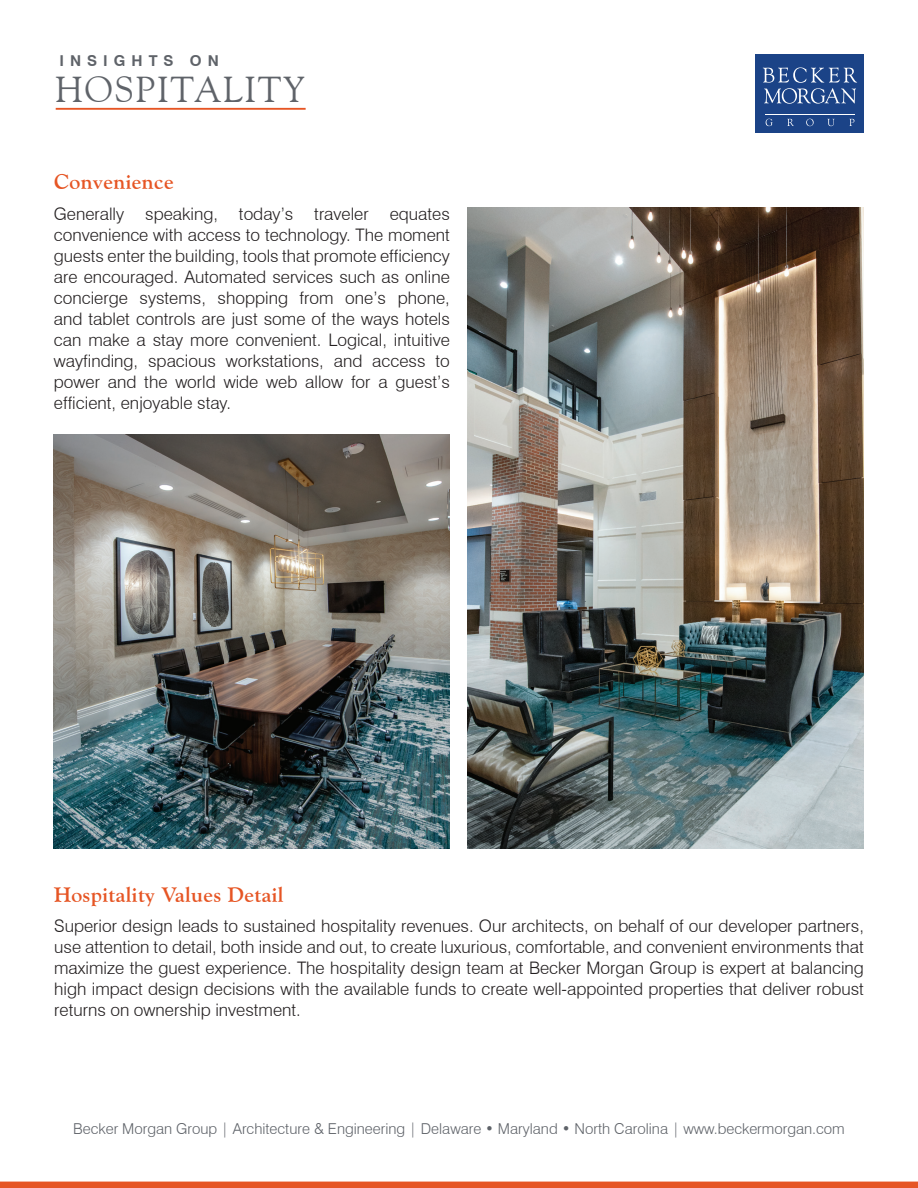
<style>
.page{position:relative;width:918px;height:1188px;background:#fff}
.page>*{position:absolute;margin:0;border:0;box-sizing:border-box;transform-origin:0 0}
.t1{font:36px "Goudy Old Style BT";letter-spacing:.05em;color:#5f6369}
.t2{font:700 21px "Goudy Old Style BT";letter-spacing:.02em;color:#e65524}
.t3{font:300 17.25px/21px "Swiss 721 BT";color:#231f20;text-align:justify}
.t4{font:300 15px "Swiss 721 BT";color:#5f6369}
.t5{font:700 15px "Swiss 721 BT";letter-spacing:.4em;color:#5f6369}
.s1{font-weight:100}
</style>
<div class="page">
<div style="left:756px;top:55px;width:108px;height:78px;background:#1b4387"></div>
<hr style="left:765px;top:114px;width:90px;height:1px;background:#fff">
<svg style="left:766px;top:119px;width:7px;height:7px"></svg>
<svg style="left:787px;top:119px;width:7px;height:7px"></svg>
<svg style="left:806px;top:119px;width:8px;height:7px"></svg>
<svg style="left:827px;top:119px;width:8px;height:7px"></svg>
<svg style="left:849px;top:119px;width:5px;height:7px"></svg>
<svg style="left:763px;top:67px;width:94px;height:37px"></svg>
<div style="left:0;top:1182px;width:918px;height:6px;background:#e65524"></div>
<hr style="left:56px;top:108px;width:250px;height:2px;background:#e65524">
<img style="left:468px;top:207px;width:396px;height:642px">
<img style="left:54px;top:434px;width:396px;height:415px">
<p class="t5" style="left:60px;top:52px;width:161px">INSIGHTS ON</p>
<h1 class="t1" style="left:55px;top:67px;width:252px">HOSPITALITY</h1>
<p class="t2" style="left:54px;top:169px;width:121px">Convenience</p>
<p class="t3" style="left:54px;top:203px;width:397px">Generally speaking, today’s traveler equates convenience with access to technology. The moment guests enter the building, tools that promote efficiency are encouraged. Automated services such as online concierge systems, shopping from one’s phone, and tablet controls are just some of the ways hotels can make a stay more convenient. Logical, intuitive wayfinding, spacious workstations, and access to power and the world wide web allow for a guest’s efficient, enjoyable stay.</p>
<p class="t2" style="left:54px;top:881px;width:231px">Hospitality Values Detail</p>
<p class="t3" style="left:54px;top:915px;width:811px">Superior design leads to sustained hospitality revenues. Our architects, on behalf of our developer partners, use attention to detail, both inside and out, to create luxurious, comfortable, and convenient environments that maximize the guest experience. The hospitality design team at Becker Morgan Group is expert at balancing high impact design decisions with the available funds to create well-appointed properties that deliver robust returns on ownership investment.</p>
<p class="t4" style="left:73px;top:1120px;width:773px">Becker Morgan Group | Architecture &amp; Engineering | Delaware <span class="s1">•</span> Maryland • North Carolina | www.beckermorgan.com</p>
</div>
